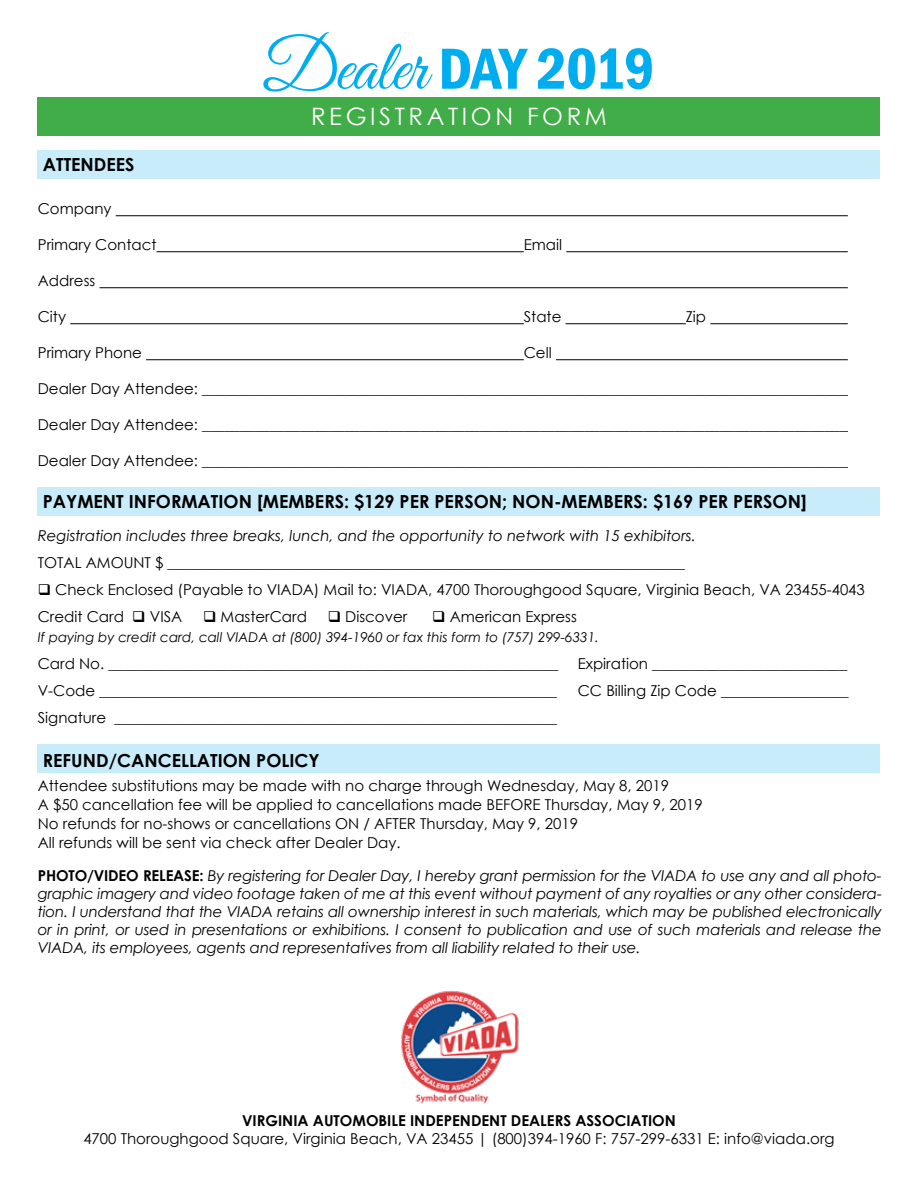
<style>
.page{position:relative;width:918px;height:1188px;background:#fff}
.page>*{position:absolute;margin:0;border:0;box-sizing:border-box;transform-origin:0 0}
.t1{font:600 condensed 60px "Franklin Gothic";letter-spacing:-.02em;color:#00aeef}
.t2{font:24px "Century Gothic";letter-spacing:.15em;color:#fff}
.t3{font:700 18px "Century Gothic";color:#000}
.t4{font:15px/18.9px "Century Gothic";color:#000}
.t5{font:italic 15px/18px "Century Gothic";color:#000;text-align:justify}
.t6{font:700 15px "Century Gothic";color:#000}
.t7{font:italic 13.5px "Century Gothic";color:#000}
.s1{font-family:"Great Vibes";font-weight:400;font-stretch:normal;font-size:72px}
.s2{font-weight:700;font-style:normal}
</style>
<div class="page">
<div style="left:38px;top:150px;width:842px;height:28px;background:#c9ecfb"></div>
<hr style="left:116px;top:215px;width:732px;height:1px;background:#000">
<hr style="left:156px;top:251px;width:368px;height:1px;background:#000">
<hr style="left:566px;top:251px;width:282px;height:1px;background:#000">
<hr style="left:100px;top:287px;width:748px;height:1px;background:#000">
<hr style="left:70px;top:323px;width:454px;height:1px;background:#000">
<hr style="left:566px;top:323px;width:120px;height:1px;background:#000">
<hr style="left:710px;top:323px;width:138px;height:1px;background:#000">
<hr style="left:146px;top:359px;width:378px;height:1px;background:#000">
<hr style="left:556px;top:359px;width:292px;height:1px;background:#000">
<div style="left:38px;top:97px;width:842px;height:38px;background:#41ad49"></div>
<div style="left:38px;top:487px;width:842px;height:28px;background:#c9ecfb"></div>
<div style="left:38px;top:745px;width:842px;height:28px;background:#c9ecfb"></div>
<img style="left:401px;top:990px;width:118px;height:114px">
<h1 class="t1" style="left:263px;top:29px;width:393px"><span class="s1">Dealer</span> DAY 2019</h1>
<h2 class="t2" style="left:311px;top:100px;width:297px">REGISTRATION FORM</h2>
<p class="t3" style="left:43px;top:151px;width:93px">ATTENDEES</p>
<p class="t4" style="left:38px;top:199px;width:75px">Company</p>
<p class="t4" style="left:38px;top:235px;width:120px">Primary Contact</p>
<p class="t4" style="left:524px;top:235px;width:40px">Email</p>
<p class="t4" style="left:38px;top:271px;width:59px">Address</p>
<p class="t4" style="left:38px;top:307px;width:30px">City</p>
<p class="t4" style="left:524px;top:307px;width:39px">State</p>
<p class="t4" style="left:686px;top:307px;width:22px">Zip</p>
<p class="t4" style="left:38px;top:343px;width:106px">Primary Phone</p>
<p class="t4" style="left:524px;top:343px;width:29px">Cell</p>
<p class="t4" style="left:38px;top:379px;width:818px">Dealer Day Attendee: _______________________________________________________________________________________</p>
<p class="t4" style="left:38px;top:415px;width:818px">Dealer Day Attendee: _______________________________________________________________________________________</p>
<p class="t4" style="left:38px;top:451px;width:818px">Dealer Day Attendee: _______________________________________________________________________________________</p>
<p class="t3" style="left:43px;top:488px;width:765px">PAYMENT INFORMATION [MEMBERS: $129 PER PERSON; NON-MEMBERS: $169 PER PERSON]</p>
<p class="t5" style="left:38px;top:526px;width:660px">Registration includes three breaks, lunch, and the opportunity to network with 15 exhibitors.</p>
<p class="t4" style="left:38px;top:553px;width:649px">TOTAL AMOUNT $ _____________________________________________________________________</p>
<p class="t4" style="left:38px;top:576px;width:829px;line-height:27px">❑ Check Enclosed (Payable to VIADA) Mail to: VIADA, 4700 Thoroughgood Square, Virginia Beach, VA 23455-4043<br>Credit Card ❑ VISA</p>
<p class="t4" style="left:203px;top:607px;width:105px">❑ MasterCard</p>
<p class="t4" style="left:328px;top:607px;width:81px">❑ Discover</p>
<p class="t4" style="left:432px;top:607px;width:146px">❑ American Express</p>
<p class="t7" style="left:38px;top:627px;width:563px">If paying by credit card, call VIADA at (800) 394-1960 or fax this form to (757) 299-6331.</p>
<p class="t4" style="left:38px;top:653px;width:522px">Card No. ____________________________________________________________</p>
<p class="t4" style="left:578px;top:653px;width:271px">Expiration __________________________</p>
<p class="t4" style="left:38px;top:680px;width:521px">V-Code _____________________________________________________________</p>
<p class="t4" style="left:578px;top:680px;width:272px">CC Billing Zip Code _________________</p>
<p class="t4" style="left:38px;top:707px;width:521px">Signature ___________________________________________________________</p>
<p class="t3" style="left:43px;top:746px;width:278px">REFUND/CANCELLATION POLICY</p>
<p class="t4" style="left:38px;top:776px;width:666px">Attendee substitutions may be made with no charge through Wednesday, May 8, 2019<br>A $50 cancellation fee will be applied to cancellations made BEFORE Thursday, May 9, 2019<br>No refunds for no-shows or cancellations ON / AFTER Thursday, May 9, 2019<br>All refunds will be sent via check after Dealer Day.</p>
<p class="t5" style="left:38px;top:866px;width:846px"><span class="s2">PHOTO/VIDEO RELEASE:</span> By registering for Dealer Day, I hereby grant permission for the VIADA to use any and all photo&shy;graphic imagery and video footage taken of me at this event without payment of any royalties or any other considera&shy;tion. I understand that the VIADA retains all ownership interest in such materials, which may be published electronically or in print, or used in presentations or exhibitions. I consent to publication and use of such materials and release the VIADA, its employees, agents and representatives from all liability related to their use.</p>
<p class="t6" style="left:242px;top:1109px;width:435px">VIRGINIA AUTOMOBILE INDEPENDENT DEALERS ASSOCIATION</p>
<p class="t4" style="left:83px;top:1128px;width:753px">4700 Thoroughgood Square, Virginia Beach, VA 23455 | (800)394-1960 F: 757-299-6331 E: info@viada.org</p>
</div>
